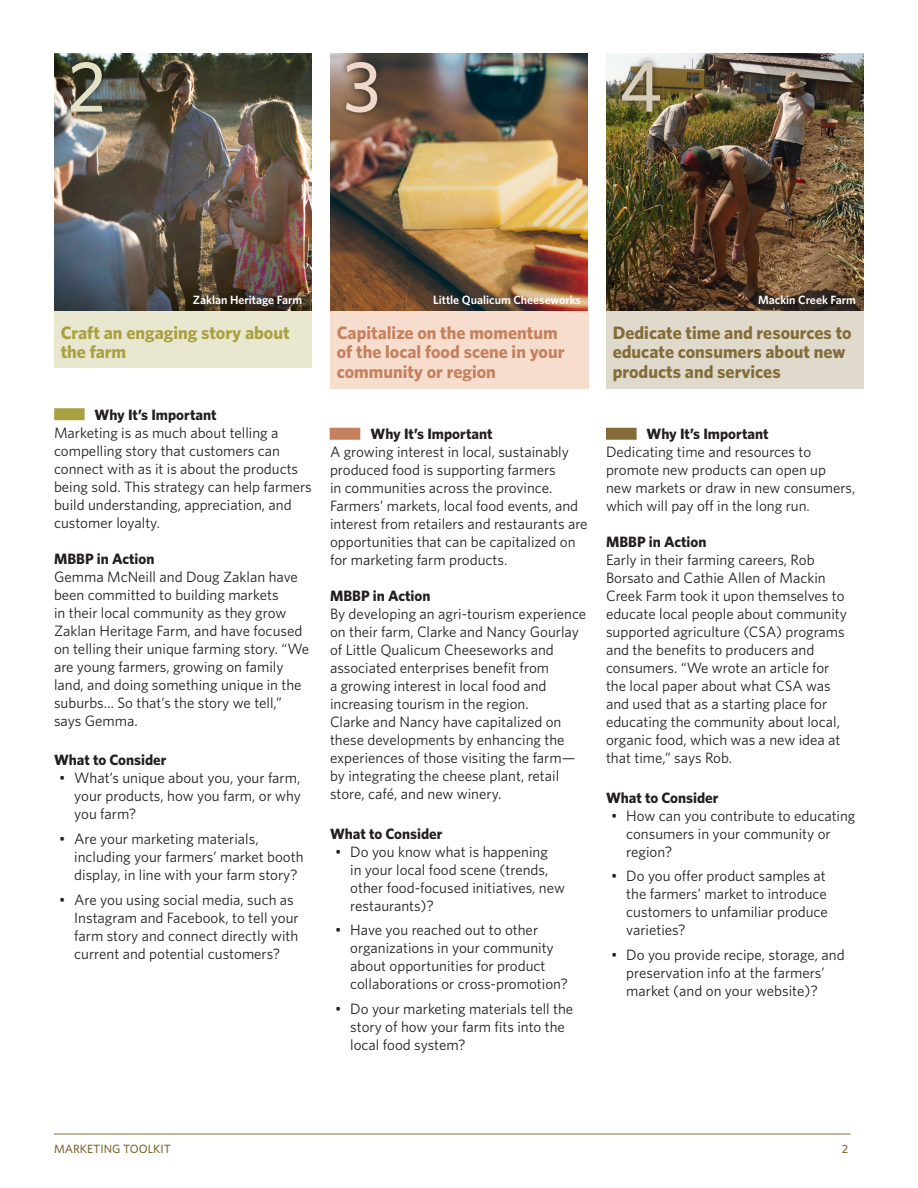
<style>
.page{position:relative;width:918px;height:1188px;background:#fff}
.page>*{position:absolute;margin:0;border:0;box-sizing:border-box;transform-origin:0 0}
.t1{font:500 72px "Whitney";color:#e4e2c6}
.t2{font:500 72px "Whitney";color:#efd8ca}
.t3{font:500 72px "Whitney";color:#d7cdbb}
.t4{font:700 18px/19.5px "Whitney";color:#836c37}
.t5{font:700 18px/19.5px "Whitney";color:#c5815e}
.t6{font:700 18px/19.5px "Whitney";color:#a8a141}
.t7{font:15px/18px "Whitney";color:#231f20}
.t8{font:700 15px "Whitney";color:#231f20}
.t9{font:600 12px "Whitney";color:#fff}
.t10{font:500 12px "Whitney";color:#836c37}
</style>
<div class="page">
<hr style="left:54px;top:1134px;width:796px;height:1px;background:#836c37">
<div style="left:606px;top:311px;width:258px;height:78px;background:#e0dacd"></div>
<div style="left:330px;top:311px;width:258px;height:78px;background:#f6ddcd"></div>
<div style="left:54px;top:311px;width:258px;height:57px;background:#e9e7d0"></div>
<img style="left:54px;top:53px;width:258px;height:258px">
<div style="left:63px;top:54px;width:47px;height:65px;background:#231f20;opacity:.75"></div>
<img style="left:330px;top:53px;width:258px;height:258px">
<div style="left:339px;top:54px;width:46px;height:66px;background:#231f20;opacity:.75"></div>
<img style="left:606px;top:53px;width:258px;height:258px">
<div style="left:615px;top:55px;width:53px;height:64px;background:#231f20;opacity:.75"></div>
<div style="left:606px;top:428px;width:31px;height:12px;background:#836c37"></div>
<div style="left:54px;top:408px;width:31px;height:12px;background:#a8a141"></div>
<div style="left:330px;top:428px;width:30px;height:12px;background:#c5815e"></div>
<h1 class="t1" style="left:68px;top:39px;width:40px">2</h1>
<h1 class="t2" style="left:344px;top:39px;width:39px">3</h1>
<h1 class="t3" style="left:620px;top:39px;width:44px">4</h1>
<p class="t9" style="left:193px;top:292px;width:111px">Zaklan Heritage Farm</p>
<p class="t6" style="left:61px;top:322px;width:230px">Craft an engaging story about the farm</p>
<p class="t8" style="left:94px;top:404px;width:124px">Why It’s Important</p>
<p class="t7" style="left:54px;top:423px;width:259px">Marketing is as much about telling a compelling story that customers can connect with as it is about the products being sold. This strategy can help farmers build understanding, appreciation, and customer loyalty.</p>
<p class="t8" style="left:54px;top:548px;width:102px">MBBP in Action</p>
<p class="t7" style="left:54px;top:567px;width:257px">Gemma McNeill and Doug Zaklan have been committed to building markets<br>in their local community as they grow Zaklan Heritage Farm, and have focused on telling their unique farming story. “We are young farmers, growing on family land, and doing something unique in the suburbs… So that’s the story we tell,” says Gemma.</p>
<p class="t8" style="left:54px;top:750px;width:114px">What to Consider</p>
<p class="t7" style="left:74px;top:769px;width:228px;text-align:justify;text-indent:-15px">• What’s unique about you, your farm, your products, how you farm, or why you farm?</p>
<p class="t7" style="left:74px;top:829px;width:231px;text-indent:-15px">• Are your marketing materials, including your farmers’ market booth display, in line with your farm story?</p>
<p class="t7" style="left:74px;top:890px;width:226px;text-indent:-15px">• Are you using social media, such as Instagram and Facebook, to tell your farm story and connect directly with current and potential customers?</p>
<p class="t9" style="left:433px;top:292px;width:149px">Little Qualicum Cheeseworks</p>
<p class="t5" style="left:337px;top:322px;width:229px">Capitalize on the momentum of the local food scene in your community or region</p>
<p class="t8" style="left:370px;top:424px;width:124px">Why It’s Important</p>
<p class="t7" style="left:330px;top:442px;width:259px">A growing interest in local, sustainably produced food is supporting farmers<br>in communities across the province.<br>Farmers’ markets, local food events, and interest from retailers and restaurants are opportunities that can be capitalized on for marketing farm products.</p>
<p class="t8" style="left:330px;top:586px;width:102px">MBBP in Action</p>
<p class="t7" style="left:330px;top:604px;width:258px">By developing an agri-tourism experience on their farm, Clarke and Nancy Gourlay of Little Qualicum Cheeseworks and associated enterprises benefit from<br>a growing interest in local food and increasing tourism in the region.<br>Clarke and Nancy have capitalized on these developments by enhancing the experiences of those visiting the farm— by integrating the cheese plant, retail store, café, and new winery.</p>
<p class="t8" style="left:330px;top:823px;width:114px">What to Consider</p>
<p class="t7" style="left:350px;top:842px;width:216px;text-indent:-15px">• Do you know what is happening<br>in your local food scene (trends, other food-focused initiatives, new restaurants)?</p>
<p class="t7" style="left:350px;top:921px;width:219px;text-indent:-15px">• Have you reached out to other organizations in your community about opportunities for product collaborations or cross-promotion?</p>
<p class="t7" style="left:350px;top:1000px;width:225px;text-indent:-15px">• Do your marketing materials tell the story of how your farm fits into the local food system?</p>
<p class="t9" style="left:758px;top:292px;width:100px">Mackin Creek Farm</p>
<p class="t4" style="left:613px;top:322px;width:240px">Dedicate time and resources to educate consumers about new products and services</p>
<p class="t8" style="left:646px;top:424px;width:124px">Why It’s Important</p>
<p class="t7" style="left:606px;top:442px;width:251px">Dedicating time and resources to promote new products can open up new markets or draw in new consumers, which will pay off in the long run.</p>
<p class="t8" style="left:606px;top:532px;width:102px">MBBP in Action</p>
<p class="t7" style="left:606px;top:550px;width:242px">Early in their farming careers, Rob Borsato and Cathie Allen of Mackin Creek Farm took it upon themselves to educate local people about community supported agriculture (CSA) programs and the benefits to producers and consumers. “We wrote an article for the local paper about what CSA was and used that as a starting place for educating the community about local, organic food, which was a new idea at that time,” says Rob.</p>
<p class="t8" style="left:606px;top:787px;width:114px">What to Consider</p>
<p class="t7" style="left:626px;top:806px;width:231px;text-indent:-15px">• How can you contribute to educating consumers in your community or region?</p>
<p class="t7" style="left:626px;top:867px;width:203px;text-indent:-15px">• Do you offer product samples at the farmers’ market to introduce customers to unfamiliar produce varieties?</p>
<p class="t7" style="left:626px;top:946px;width:220px;text-indent:-15px">• Do you provide recipe, storage, and preservation info at the farmers’ market (and on your website)?</p>
<p class="t10" style="left:54px;top:1141px;width:119px">MARKETING TOOLKIT</p>
<p class="t10" style="left:842px;top:1141px;width:8px">2</p>
</div>
